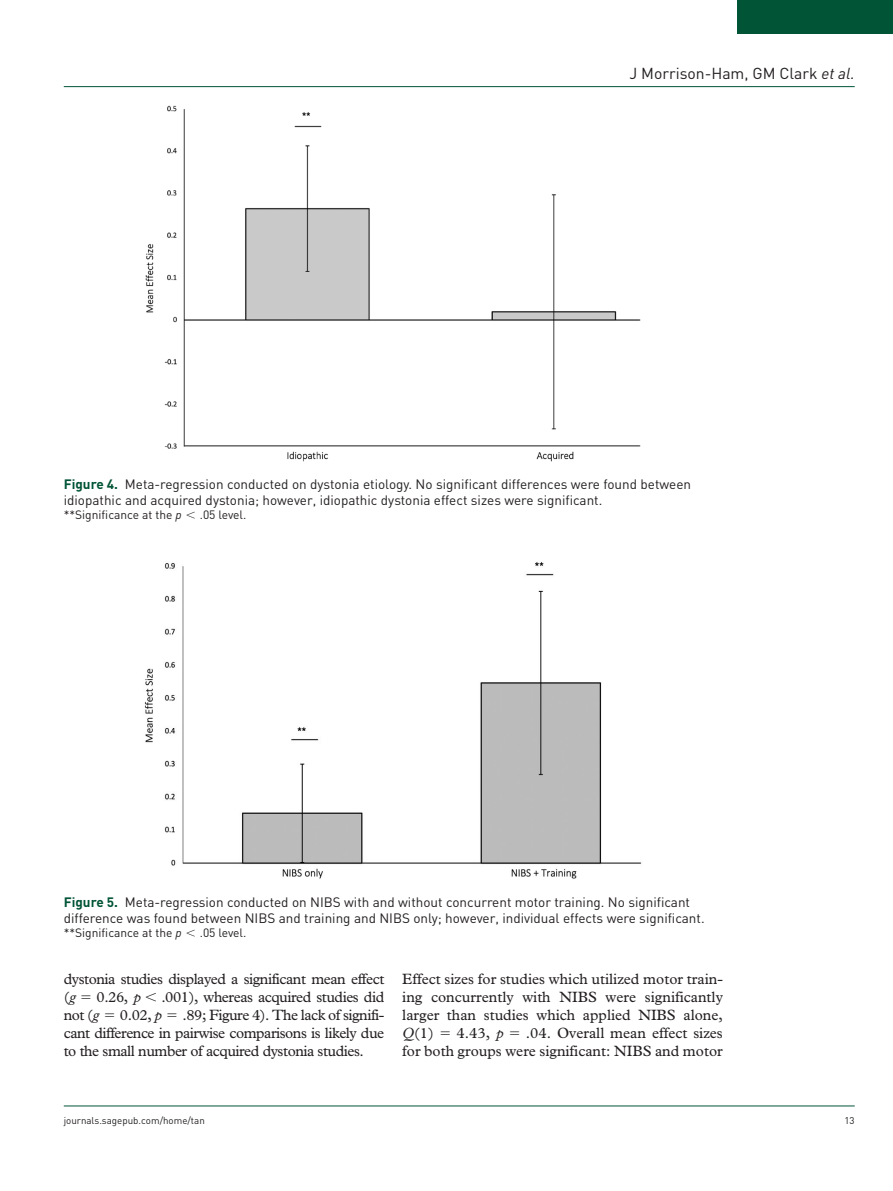
<style>
.page{position:relative;width:893px;height:1191px;background:#fff}
.page>*{position:absolute;margin:0;border:0;box-sizing:border-box;transform-origin:0 0}
.t1{font:15.75px "DIN";color:#231f20}
.t2{font:15px/18px "Plantin Std";letter-spacing:-.03em;color:#231f20;text-align:justify}
.t3{font:15px/18px "Plantin Std";color:#231f20;text-align:right}
.t4{font:13.5px/15.8px "DIN";color:#231f20}
.t5{font:12px "DIN";color:#231f20}
.t6{font:9.75px "DIN";color:#231f20}
.s1{font-style:italic}
.s2{font-weight:700;color:#015436}
</style>
<div class="page">
<hr style="left:64px;top:86px;width:791px;height:1px;background:#015436">
<hr style="left:64px;top:1105px;width:791px;height:1px;background:#015436">
<div style="left:738px;top:0;width:155px;height:34px;background:#015436"></div>
<img style="left:146px;top:106px;width:495px;height:355px">
<img style="left:144px;top:562px;width:498px;height:317px">
<p class="t1" style="left:629px;top:63px;width:227px">J Morrison-Ham, GM Clark <span class="s1">et al.</span></p>
<p class="t4" style="left:64px;top:476px;width:629px"><span class="s2">Figure 4.</span> Meta-regression conducted on dystonia etiology. No significant differences were found between idiopathic and acquired dystonia; however, idiopathic dystonia effect sizes were significant.</p>
<p class="t5" style="left:64px;top:507px;width:119px">**Significance at the <span class="s1">p</span></p>
<p class="t5" style="left:200px;top:507px;width:48px">.05 level.</p>
<p class="t4" style="left:64px;top:894px;width:642px"><span class="s2">Figure 5.</span> Meta-regression conducted on NIBS with and without concurrent motor training. No significant difference was found between NIBS and training and NIBS only; however, individual effects were significant.</p>
<p class="t5" style="left:64px;top:925px;width:119px">**Significance at the <span class="s1">p</span></p>
<p class="t5" style="left:200px;top:925px;width:48px">.05 level.</p>
<p class="t2" style="left:64px;top:970px;width:322px">dystonia studies displayed a significant mean effect (<span class="s1">g</span></p>
<p class="t2" style="left:97px;top:988px;width:46px">0.26, <span class="s1">p</span></p>
<p class="t2" style="left:161px;top:988px;width:224px">.001), whereas acquired studies did</p>
<p class="t2" style="left:64px;top:1006px;width:37px">not (<span class="s1">g</span></p>
<p class="t2" style="left:120px;top:1006px;width:43px">0.02, <span class="s1">p</span></p>
<p class="t2" style="left:64px;top:1006px;width:322px;text-indent:119px">.89; Figure 4). The lack of signifi&shy;cant difference in pairwise comparisons is likely due to the small number of acquired dystonia studies.</p>
<p class="t2" style="left:402px;top:970px;width:322px">Effect sizes for studies which utilized motor train&shy;ing concurrently with NIBS were significantly larger than studies which applied NIBS alone, <span class="s1">Q</span>(1)</p>
<p class="t3" style="left:402px;top:1024px;width:322px">.04. Overall mean effect sizes<br>for both groups were significant: NIBS and motor</p>
<p class="t2" style="left:456px;top:1024px;width:48px">4.43, <span class="s1">p</span></p>
<p class="t6" style="left:64px;top:1114px;width:143px">journals.sagepub.com/home/tan</p>
<p class="t6" style="left:844px;top:1114px;width:12px">13</p>
</div>
